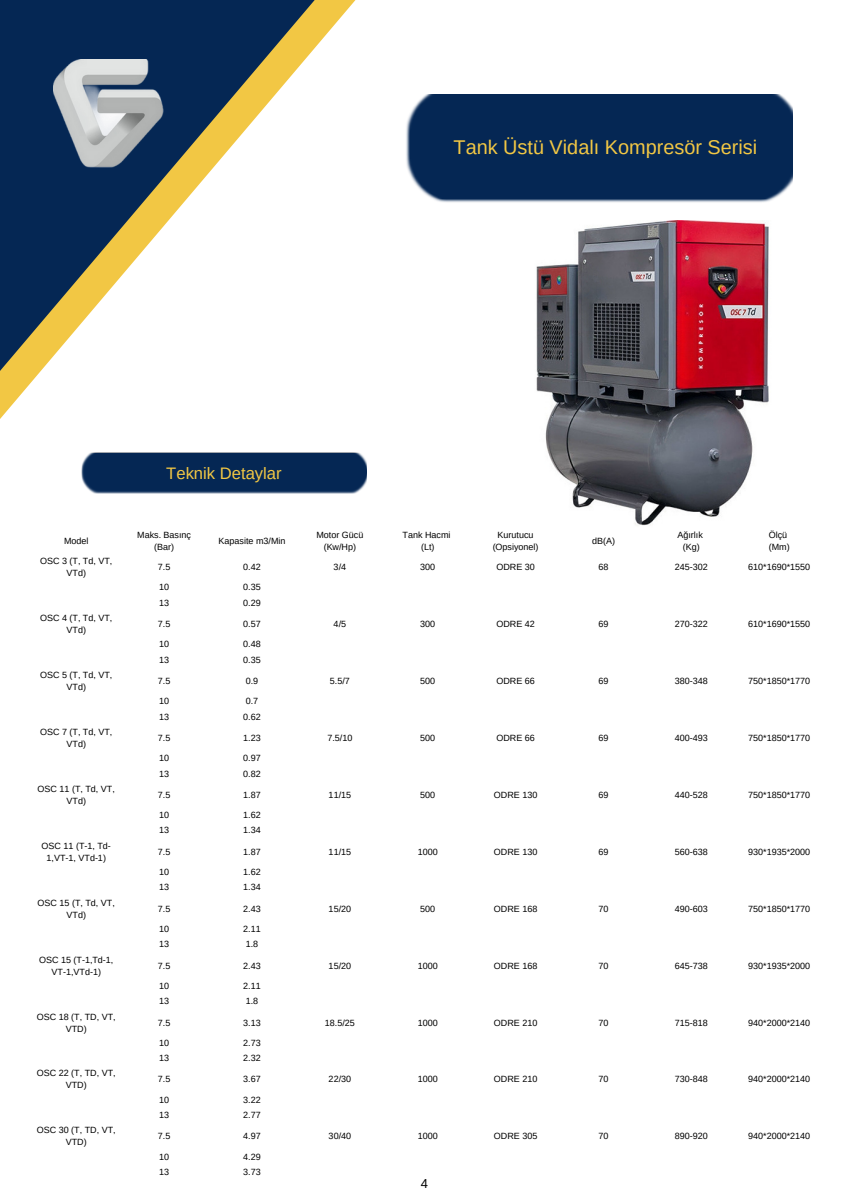
<style>
.page{position:relative;width:842px;height:1191px;background:#fff}
.page>*{position:absolute;margin:0;border:0;box-sizing:border-box;transform-origin:0 0}
.t1{font:19.9px "Arimo";color:#f2c744}
.t2{font:16.6px "Arimo";color:#f2c744}
.t3{font:13px "Arimo";color:#000}
.t4{font:9px/12px "Arimo";color:#000;text-align:center}
</style>
<div class="page">
<img style="left:406px;top:94px;width:386px;height:109px">
<img style="left:82px;top:452px;width:284px;height:41px">
<svg style="left:0;top:0;width:355px;height:419px"></svg>
<img style="left:536px;top:220px;width:233px;height:306px">
<p class="t1" style="left:454px;top:136px;width:305px">Tank Üstü Vidalı Kompresör Serisi</p>
<p class="t4" style="left:64px;top:534px;width:26px">Model</p>
<p class="t2" style="left:166px;top:463px;width:117px">Teknik Detaylar</p>
<p class="t4" style="left:137px;top:528px;width:55px">Maks. Basınç</p>
<p class="t4" style="left:154px;top:540px;width:21px">(Bar)</p>
<p class="t4" style="left:219px;top:534px;width:68px">Kapasite m3/Min</p>
<p class="t4" style="left:316px;top:528px;width:48px">Motor Gücü</p>
<p class="t4" style="left:324px;top:540px;width:34px">(Kw/Hp)</p>
<p class="t4" style="left:403px;top:528px;width:49px">Tank Hacmi</p>
<p class="t4" style="left:421px;top:540px;width:15px">(Lt)</p>
<p class="t4" style="left:498px;top:528px;width:37px">Kurutucu</p>
<p class="t4" style="left:493px;top:540px;width:47px">(Opsiyonel)</p>
<p class="t4" style="left:592px;top:534px;width:24px">dB(A)</p>
<p class="t4" style="left:677px;top:528px;width:27px">Ağırlık</p>
<p class="t4" style="left:683px;top:540px;width:18px">(Kg)</p>
<p class="t4" style="left:769px;top:528px;width:20px">Ölçü</p>
<p class="t4" style="left:769px;top:540px;width:22px">(Mm)</p>
<p class="t4" style="left:40px;top:555px;width:74px">OSC 3 (T, Td, VT,<br>VTd)</p>
<p class="t4" style="left:158px;top:561px;width:14px">7.5</p>
<p class="t4" style="left:243px;top:561px;width:19px">0.42</p>
<p class="t4" style="left:334px;top:561px;width:14px">3/4</p>
<p class="t4" style="left:420px;top:561px;width:17px">300</p>
<p class="t4" style="left:496px;top:561px;width:40px">ODRE 30</p>
<p class="t4" style="left:598px;top:561px;width:12px">68</p>
<p class="t4" style="left:675px;top:561px;width:35px">245-302</p>
<p class="t4" style="left:748px;top:561px;width:64px">610*1690*1550</p>
<p class="t4" style="left:159px;top:581px;width:12px">10</p>
<p class="t4" style="left:243px;top:581px;width:19px">0.35</p>
<p class="t4" style="left:159px;top:596px;width:12px">13</p>
<p class="t4" style="left:243px;top:596px;width:19px">0.29</p>
<p class="t4" style="left:40px;top:612px;width:74px">OSC 4 (T, Td, VT,<br>VTd)</p>
<p class="t4" style="left:158px;top:618px;width:14px">7.5</p>
<p class="t4" style="left:243px;top:618px;width:19px">0.57</p>
<p class="t4" style="left:334px;top:618px;width:14px">4/5</p>
<p class="t4" style="left:420px;top:618px;width:17px">300</p>
<p class="t4" style="left:496px;top:618px;width:40px">ODRE 42</p>
<p class="t4" style="left:598px;top:618px;width:12px">69</p>
<p class="t4" style="left:675px;top:618px;width:35px">270-322</p>
<p class="t4" style="left:748px;top:618px;width:64px">610*1690*1550</p>
<p class="t4" style="left:159px;top:638px;width:12px">10</p>
<p class="t4" style="left:243px;top:638px;width:19px">0.48</p>
<p class="t4" style="left:159px;top:653px;width:12px">13</p>
<p class="t4" style="left:243px;top:653px;width:19px">0.35</p>
<p class="t4" style="left:40px;top:668px;width:74px">OSC 5 (T, Td, VT,<br>VTd)</p>
<p class="t4" style="left:158px;top:674px;width:14px">7.5</p>
<p class="t4" style="left:246px;top:674px;width:14px">0.9</p>
<p class="t4" style="left:330px;top:674px;width:21px">5.5/7</p>
<p class="t4" style="left:420px;top:674px;width:17px">500</p>
<p class="t4" style="left:496px;top:674px;width:40px">ODRE 66</p>
<p class="t4" style="left:598px;top:674px;width:12px">69</p>
<p class="t4" style="left:675px;top:674px;width:35px">380-348</p>
<p class="t4" style="left:748px;top:674px;width:64px">750*1850*1770</p>
<p class="t4" style="left:159px;top:695px;width:12px">10</p>
<p class="t4" style="left:246px;top:695px;width:14px">0.7</p>
<p class="t4" style="left:159px;top:710px;width:12px">13</p>
<p class="t4" style="left:243px;top:710px;width:19px">0.62</p>
<p class="t4" style="left:40px;top:725px;width:74px">OSC 7 (T, Td, VT,<br>VTd)</p>
<p class="t4" style="left:158px;top:731px;width:14px">7.5</p>
<p class="t4" style="left:243px;top:731px;width:19px">1.23</p>
<p class="t4" style="left:327px;top:731px;width:26px">7.5/10</p>
<p class="t4" style="left:420px;top:731px;width:17px">500</p>
<p class="t4" style="left:496px;top:731px;width:40px">ODRE 66</p>
<p class="t4" style="left:598px;top:731px;width:12px">69</p>
<p class="t4" style="left:675px;top:731px;width:35px">400-493</p>
<p class="t4" style="left:748px;top:731px;width:64px">750*1850*1770</p>
<p class="t4" style="left:159px;top:752px;width:12px">10</p>
<p class="t4" style="left:243px;top:752px;width:19px">0.97</p>
<p class="t4" style="left:159px;top:767px;width:12px">13</p>
<p class="t4" style="left:243px;top:767px;width:19px">0.82</p>
<p class="t4" style="left:38px;top:782px;width:79px">OSC 11 (T, Td, VT,<br>VTd)</p>
<p class="t4" style="left:158px;top:788px;width:14px">7.5</p>
<p class="t4" style="left:243px;top:788px;width:19px">1.87</p>
<p class="t4" style="left:329px;top:788px;width:24px">11/15</p>
<p class="t4" style="left:420px;top:788px;width:17px">500</p>
<p class="t4" style="left:494px;top:788px;width:45px">ODRE 130</p>
<p class="t4" style="left:598px;top:788px;width:12px">69</p>
<p class="t4" style="left:675px;top:788px;width:35px">440-528</p>
<p class="t4" style="left:748px;top:788px;width:64px">750*1850*1770</p>
<p class="t4" style="left:159px;top:808px;width:12px">10</p>
<p class="t4" style="left:243px;top:808px;width:19px">1.62</p>
<p class="t4" style="left:159px;top:824px;width:12px">13</p>
<p class="t4" style="left:243px;top:824px;width:19px">1.34</p>
<p class="t4" style="left:42px;top:839px;width:71px">OSC 11 (T-1, Td-<br>1,VT-1, VTd-1)</p>
<p class="t4" style="left:158px;top:845px;width:14px">7.5</p>
<p class="t4" style="left:243px;top:845px;width:19px">1.87</p>
<p class="t4" style="left:329px;top:845px;width:24px">11/15</p>
<p class="t4" style="left:418px;top:845px;width:22px">1000</p>
<p class="t4" style="left:494px;top:845px;width:45px">ODRE 130</p>
<p class="t4" style="left:598px;top:845px;width:12px">69</p>
<p class="t4" style="left:675px;top:845px;width:35px">560-638</p>
<p class="t4" style="left:748px;top:845px;width:64px">930*1935*2000</p>
<p class="t4" style="left:159px;top:865px;width:12px">10</p>
<p class="t4" style="left:243px;top:865px;width:19px">1.62</p>
<p class="t4" style="left:159px;top:881px;width:12px">13</p>
<p class="t4" style="left:243px;top:881px;width:19px">1.34</p>
<p class="t4" style="left:38px;top:896px;width:79px">OSC 15 (T, Td, VT,<br>VTd)</p>
<p class="t4" style="left:158px;top:902px;width:14px">7.5</p>
<p class="t4" style="left:243px;top:902px;width:19px">2.43</p>
<p class="t4" style="left:329px;top:902px;width:24px">15/20</p>
<p class="t4" style="left:420px;top:902px;width:17px">500</p>
<p class="t4" style="left:494px;top:902px;width:45px">ODRE 168</p>
<p class="t4" style="left:598px;top:902px;width:12px">70</p>
<p class="t4" style="left:675px;top:902px;width:35px">490-603</p>
<p class="t4" style="left:748px;top:902px;width:64px">750*1850*1770</p>
<p class="t4" style="left:159px;top:922px;width:12px">10</p>
<p class="t4" style="left:243px;top:922px;width:19px">2.11</p>
<p class="t4" style="left:159px;top:938px;width:12px">13</p>
<p class="t4" style="left:246px;top:938px;width:14px">1.8</p>
<p class="t4" style="left:39px;top:953px;width:76px">OSC 15 (T-1,Td-1,<br>VT-1,VTd-1)</p>
<p class="t4" style="left:158px;top:959px;width:14px">7.5</p>
<p class="t4" style="left:243px;top:959px;width:19px">2.43</p>
<p class="t4" style="left:329px;top:959px;width:24px">15/20</p>
<p class="t4" style="left:418px;top:959px;width:22px">1000</p>
<p class="t4" style="left:494px;top:959px;width:45px">ODRE 168</p>
<p class="t4" style="left:598px;top:959px;width:12px">70</p>
<p class="t4" style="left:675px;top:959px;width:35px">645-738</p>
<p class="t4" style="left:748px;top:959px;width:64px">930*1935*2000</p>
<p class="t4" style="left:159px;top:979px;width:12px">10</p>
<p class="t4" style="left:243px;top:979px;width:19px">2.11</p>
<p class="t4" style="left:159px;top:994px;width:12px">13</p>
<p class="t4" style="left:246px;top:994px;width:14px">1.8</p>
<p class="t4" style="left:37px;top:1010px;width:80px">OSC 18 (T, TD, VT,<br>VTD)</p>
<p class="t4" style="left:158px;top:1016px;width:14px">7.5</p>
<p class="t4" style="left:243px;top:1016px;width:19px">3.13</p>
<p class="t4" style="left:325px;top:1016px;width:31px">18.5/25</p>
<p class="t4" style="left:418px;top:1016px;width:22px">1000</p>
<p class="t4" style="left:494px;top:1016px;width:45px">ODRE 210</p>
<p class="t4" style="left:598px;top:1016px;width:12px">70</p>
<p class="t4" style="left:675px;top:1016px;width:35px">715-818</p>
<p class="t4" style="left:748px;top:1016px;width:64px">940*2000*2140</p>
<p class="t4" style="left:159px;top:1036px;width:12px">10</p>
<p class="t4" style="left:243px;top:1036px;width:19px">2.73</p>
<p class="t4" style="left:159px;top:1051px;width:12px">13</p>
<p class="t4" style="left:243px;top:1051px;width:19px">2.32</p>
<p class="t4" style="left:37px;top:1067px;width:80px">OSC 22 (T, TD, VT,<br>VTD)</p>
<p class="t4" style="left:158px;top:1073px;width:14px">7.5</p>
<p class="t4" style="left:243px;top:1073px;width:19px">3.67</p>
<p class="t4" style="left:329px;top:1073px;width:24px">22/30</p>
<p class="t4" style="left:418px;top:1073px;width:22px">1000</p>
<p class="t4" style="left:494px;top:1073px;width:45px">ODRE 210</p>
<p class="t4" style="left:598px;top:1073px;width:12px">70</p>
<p class="t4" style="left:675px;top:1073px;width:35px">730-848</p>
<p class="t4" style="left:748px;top:1073px;width:64px">940*2000*2140</p>
<p class="t4" style="left:159px;top:1093px;width:12px">10</p>
<p class="t4" style="left:243px;top:1093px;width:19px">3.22</p>
<p class="t4" style="left:159px;top:1108px;width:12px">13</p>
<p class="t4" style="left:243px;top:1108px;width:19px">2.77</p>
<p class="t4" style="left:37px;top:1124px;width:80px">OSC 30 (T, TD, VT,<br>VTD)</p>
<p class="t4" style="left:158px;top:1130px;width:14px">7.5</p>
<p class="t4" style="left:243px;top:1130px;width:19px">4.97</p>
<p class="t4" style="left:329px;top:1130px;width:24px">30/40</p>
<p class="t4" style="left:418px;top:1130px;width:22px">1000</p>
<p class="t4" style="left:494px;top:1130px;width:45px">ODRE 305</p>
<p class="t4" style="left:598px;top:1130px;width:12px">70</p>
<p class="t4" style="left:675px;top:1130px;width:35px">890-920</p>
<p class="t4" style="left:748px;top:1130px;width:64px">940*2000*2140</p>
<p class="t4" style="left:159px;top:1150px;width:12px">10</p>
<p class="t4" style="left:243px;top:1150px;width:19px">4.29</p>
<p class="t4" style="left:159px;top:1165px;width:12px">13</p>
<p class="t4" style="left:243px;top:1165px;width:19px">3.73</p>
<p class="t3" style="left:421px;top:1176px;width:9px">4</p>
</div>
